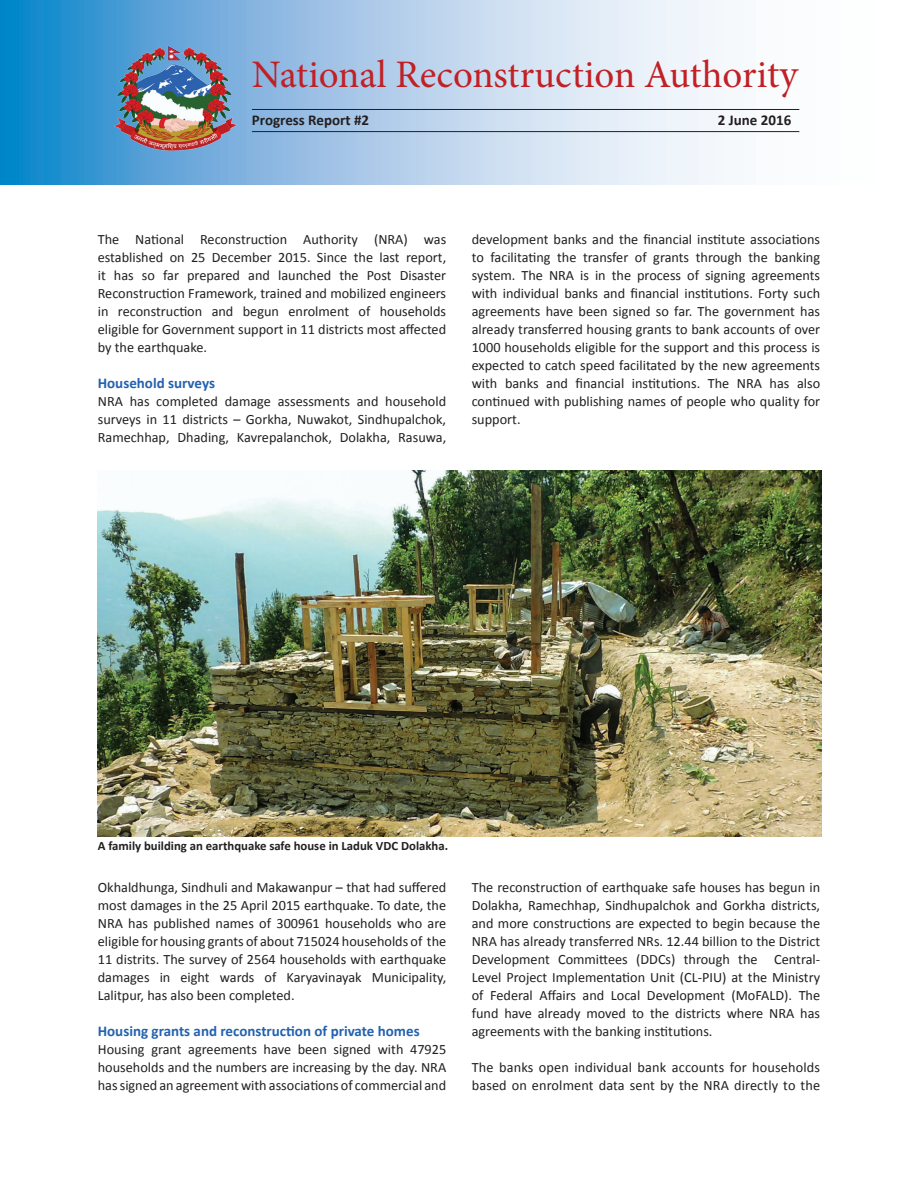
<style>
.page{position:relative;width:918px;height:1188px;background:#fff}
.page>*{position:absolute;margin:0;border:0;box-sizing:border-box;transform-origin:0 0}
.t1{font:39px "Minion Pro";color:#c12025}
.t2{font:700 15px "Calibri";color:#2362af}
.t3{font:700 15px "Calibri";color:#231f20}
.t4{font:14.25px/18px "Calibri";color:#231f20;text-align:justify}
.t5{font:700 12.75px "Calibri";color:#231f20}
.s1{font-size:40.5px}
</style>
<div class="page">
<svg style="left:1px;top:0;width:799px;height:185px"></svg>
<img style="left:111px;top:39px;width:131px;height:116px">
<hr style="left:252px;top:131px;width:547px;height:1px;background:#231f20">
<hr style="left:252px;top:109px;width:547px;height:1px;background:#231f20">
<img style="left:98px;top:471px;width:724px;height:365px">
<h1 class="t1" style="left:252px;top:48px;width:548px">National Reconstruction Authori<span class="s1">ty</span></h1>
<p class="t3" style="left:252px;top:114px;width:119px">Progress Report #2</p>
<p class="t3" style="left:718px;top:114px;width:75px">2 June 2016</p>
<p class="t4" style="left:98px;top:232px;width:350px">The National Reconstruction Authority (NRA) was established on 25 December 2015. Since the last report, it has so far prepared and launched the Post Disaster Reconstruction Framework, trained and mobilized engineers in reconstruction and begun enrolment of households eligible for Government support in 11 districts most affected by the earthquake.</p>
<p class="t2" style="left:98px;top:377px;width:119px">Household surveys</p>
<p class="t4" style="left:98px;top:394px;width:350px">NRA has completed damage assessments and household surveys in 11 districts – Gorkha, Nuwakot, Sindhupalchok, Ramechhap, Dhading, Kavrepalanchok, Dolakha, Rasuwa,</p>
<p class="t4" style="left:472px;top:232px;width:350px">development banks and the financial institute associations to facilitating the transfer of grants through the banking system. The NRA is in the process of signing agreements with individual banks and financial institutions. Forty such agreements have been signed so far. The government has already transferred housing grants to bank accounts of over 1000 households eligible for the support and this process is expected to catch speed facilitated by the new agreements with banks and financial institutions. The NRA has also continued with publishing names of people who quality for support.</p>
<p class="t5" style="left:98px;top:840px;width:352px">A family building an earthquake safe house in Laduk VDC Dolakha.</p>
<p class="t4" style="left:98px;top:880px;width:350px">Okhaldhunga, Sindhuli and Makawanpur – that had suffered most damages in the 25 April 2015 earthquake. To date, the NRA has published names of 300961 households who are eligible for housing grants of about 715024 households of the 11 distrits. The survey of 2564 households with earthquake damages in eight wards of Karyavinayak Municipality, Lalitpur, has also been completed.</p>
<p class="t2" style="left:98px;top:1025px;width:323px">Housing grants and reconstruction of private homes</p>
<p class="t4" style="left:98px;top:1042px;width:350px">Housing grant agreements have been signed with 47925 households and the numbers are increasing by the day. NRA has signed an agreement with associations of commercial and</p>
<p class="t4" style="left:472px;top:880px;width:350px">The reconstruction of earthquake safe houses has begun in Dolakha, Ramechhap, Sindhupalchok and Gorkha districts, and more constructions are expected to begin because the NRA has already transferred NRs. 12.44 billion to the District Development Committees (DDCs) through the Central-Level Project Implementation Unit (CL-PIU) at the Ministry of Federal Affairs and Local Development (MoFALD). The fund have already moved to the districts where NRA has agreements with the banking institutions.</p>
<p class="t4" style="left:472px;top:1060px;width:350px">The banks open individual bank accounts for households based on enrolment data sent by the NRA directly to the</p>
</div>
